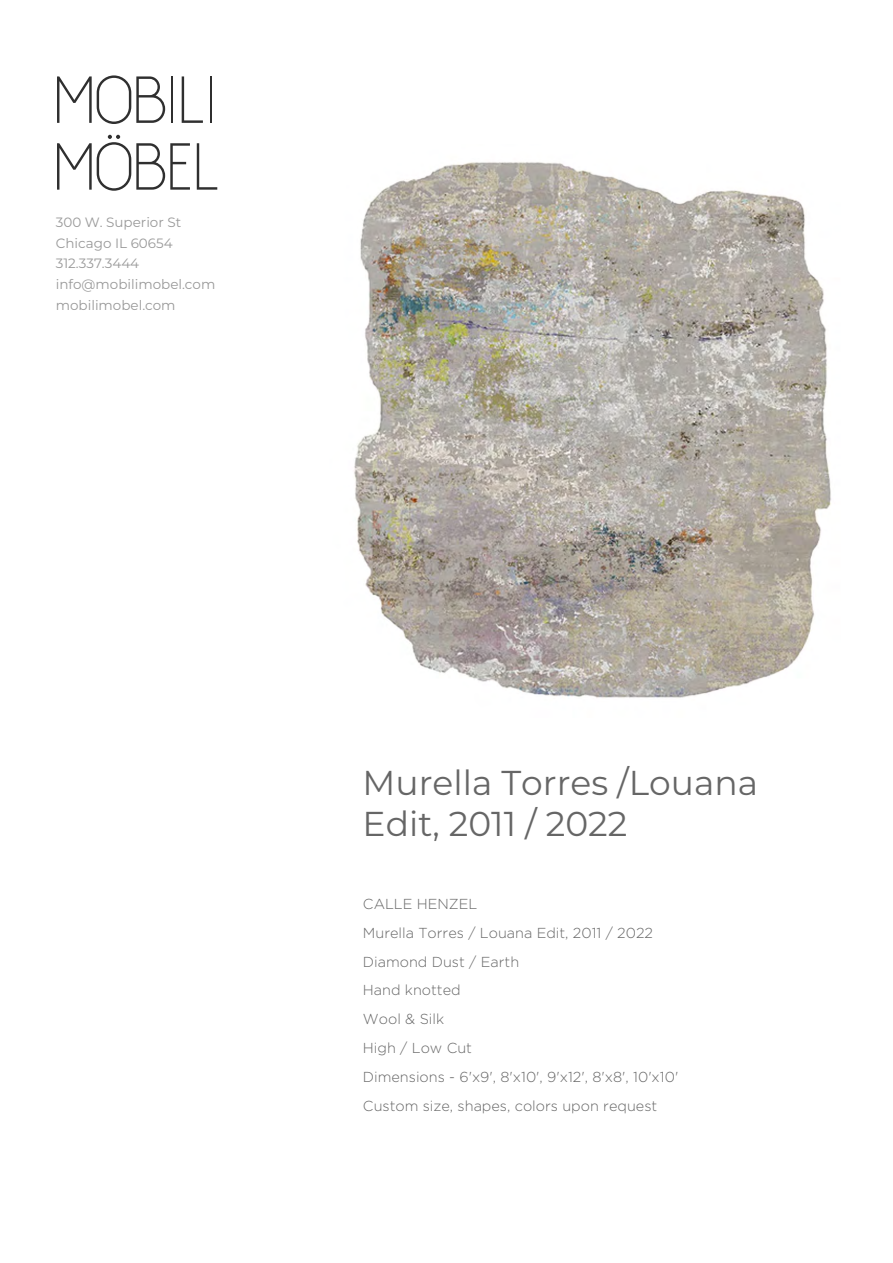
<style>
.page{position:relative;width:893px;height:1263px;background:#fff}
.page>*{position:absolute;margin:0;border:0;box-sizing:border-box;transform-origin:0 0}
.t1{font:34.5px/41.4px "Montserrat";color:#666}
.t2{font:300 14.4px/28.8px "Gotham";color:#666}
.t3{font:13.5px/20.7px "Montserrat";color:#999}
</style>
<div class="page">
<img style="left:354px;top:162px;width:477px;height:536px">
<hr style="left:210px;top:76px;width:2px;height:47px;background:#2f2f2f">
<hr style="left:171px;top:76px;width:2px;height:47px;background:#2f2f2f">
<svg style="left:182px;top:76px;width:21px;height:47px"></svg>
<svg style="left:57px;top:75px;width:108px;height:49px"></svg>
<svg style="left:197px;top:143px;width:20px;height:47px"></svg>
<svg style="left:57px;top:135px;width:133px;height:56px"></svg>
<p class="t3" style="left:56px;top:211px;width:161px">300 W. Superior St<br>Chicago IL 60654<br>312.337.3444 info@mobilimobel.com mobilimobel.com</p>
<h1 class="t1" style="left:363px;top:760px;width:397px">Murella Torres /Louana<br>Edit, 2011 / 2022</h1>
<p class="t2" style="left:363px;top:889px;width:317px">CALLE HENZEL<br>Murella Torres / Louana Edit, 2011 / 2022<br>Diamond Dust / Earth<br>Hand knotted<br>Wool &amp; Silk<br>High / Low Cut<br>Dimensions - 6'x9', 8'x10', 9'x12', 8'x8', 10'x10'<br>Custom size, shapes, colors upon request</p>
</div>
